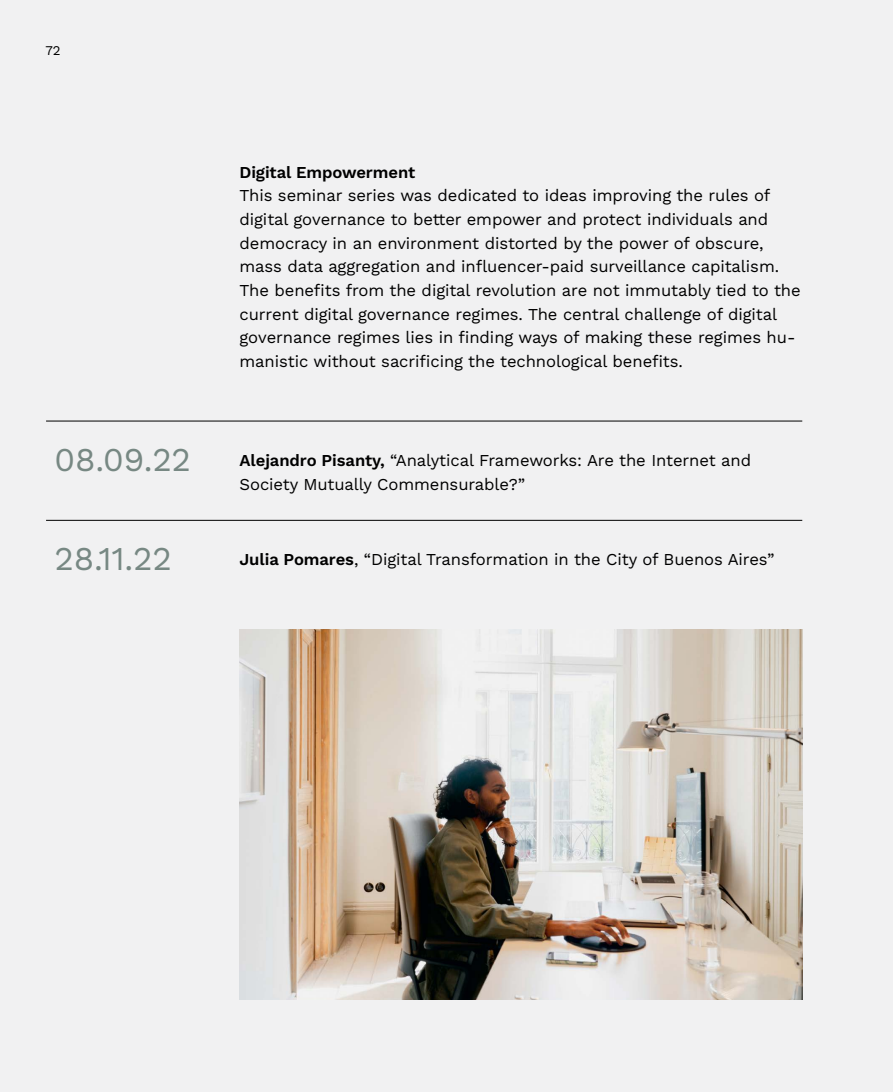
<style>
.page{position:relative;width:893px;height:1092px;background:#fff}
.page>*{position:absolute;margin:0;border:0;box-sizing:border-box;transform-origin:0 0}
.t1{font:33.25px "Work Sans";letter-spacing:-.005em;color:#778883}
.t2{font:16.62px/23.6px "Work Sans";letter-spacing:-.005em;color:#000}
.t3{font:600 16.62px "Work Sans";letter-spacing:-.005em;color:#000}
.t4{font:13.3px "Work Sans";color:#000}
.s1{font-weight:600}
</style>
<div class="page">
<div style="left:0;top:0;width:893px;height:1091px;background:#f1f1f2"></div>
<hr style="left:46px;top:420px;width:756px;height:1px;background:#000">
<hr style="left:46px;top:520px;width:756px;height:1px;background:#000">
<img style="left:240px;top:629px;width:562px;height:370px">
<p class="t4" style="left:45px;top:40px;width:17px">72</p>
<h1 class="t1" style="left:55px;top:434px;width:138px">08.09.22</h1>
<h1 class="t1" style="left:55px;top:533px;width:119px">28.11.22</h1>
<p class="t3" style="left:240px;top:159px;width:177px">Digital Empowerment</p>
<p class="t2" style="left:240px;top:183px;width:563px">This seminar series was dedicated to ideas improving the rules of digital governance to better empower and protect individuals and democracy in an environment distorted by the power of obscure, mass data aggregation and influencer-paid surveillance capitalism.<br>The benefits from the digital revolution are not immutably tied to the current digital governance regimes. The central challenge of digital governance regimes lies in finding ways of making these regimes hu&shy;manistic without sacrificing the technological benefits.</p>
<p class="t2" style="left:240px;top:448px;width:513px"><span class="s1">Alejandro Pisanty,</span> “Analytical Frameworks: Are the Internet and<br>Society Mutually Commensurable?”</p>
<p class="t2" style="left:240px;top:547px;width:536px"><span class="s1">Julia Pomares</span>, “Digital Transformation in the City of Buenos Aires”</p>
</div>
